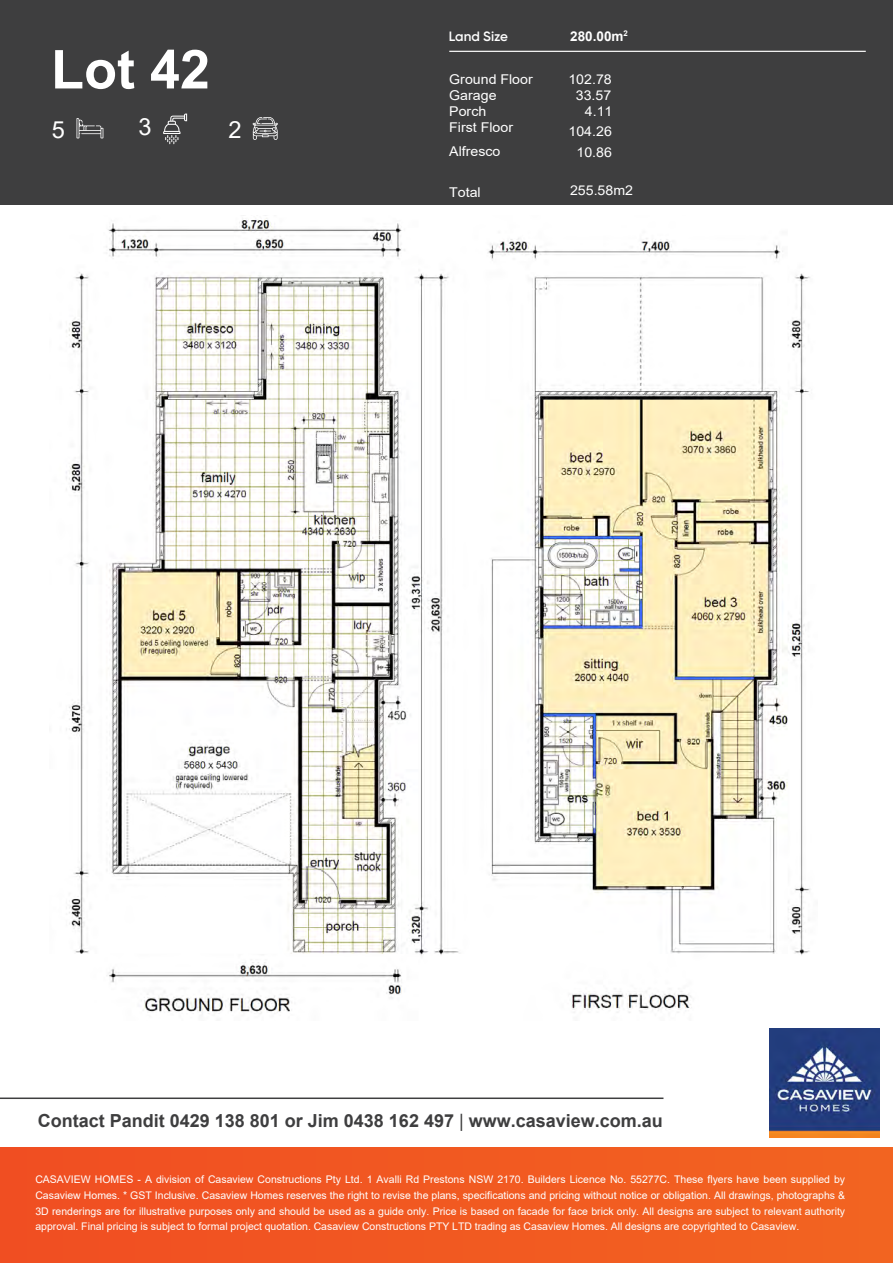
<style>
.page{position:relative;width:893px;height:1263px;background:#fff}
.page>*{position:absolute;margin:0;border:0;box-sizing:border-box;transform-origin:0 0}
.t1{font:700 54px "Arial";color:#fff}
.t2{font:23.55px "Arial";color:#fff}
.t3{font:700 18px "Arial";color:#3e3e3f}
.t4{font:13.5px "Arial";color:#fff;scale:1.05 1}
.t5{font:600 13.5px "Gilroy";color:#fff}
.t6{font:700 13.5px "Arial";color:#fff}
.t7{font:10.5px/15.8px "Arial";color:#fff;text-align:justify}
.s1{font-weight:400}
</style>
<div class="page">
<div style="left:0;top:1147px;width:893px;height:116px;background:#f15921"></div>
<div style="left:0;top:0;width:893px;height:204px;background:#3e3e3f"></div>
<svg style="left:163px;top:114px;width:24px;height:30px"></svg>
<svg style="left:253px;top:117px;width:25px;height:23px"></svg>
<svg style="left:77px;top:118px;width:26px;height:20px"></svg>
<hr style="left:449px;top:51px;width:417px;height:1px;background:#fff">
<hr style="left:0;top:1097px;width:663px;height:2px;background:#3e3e3f">
<img style="left:770px;top:1028px;width:109px;height:110px">
<img style="left:66px;top:218px;width:744px;height:796px">
<p class="t1" style="left:51px;top:31px;width:161px">Lot 42</p>
<p class="t2" style="left:52px;top:113px;width:15px">5</p>
<p class="t2" style="left:229px;top:113px;width:15px">2</p>
<p class="t2" style="left:138px;top:110px;width:15px">3</p>
<p class="t5" style="left:449px;top:28px;width:61px">Land Size</p>
<p class="t6" style="left:570px;top:27px;width:59px">280.00m<sup>2</sup></p>
<p class="t4" style="left:449px;top:70px;width:81px">Ground Floor</p>
<p class="t4" style="left:568px;top:70px;width:43px">102.78</p>
<p class="t4" style="left:449px;top:86px;width:47px">Garage</p>
<p class="t4" style="left:576px;top:86px;width:35px">33.57</p>
<p class="t4" style="left:449px;top:102px;width:37px">Porch</p>
<p class="t4" style="left:585px;top:102px;width:28px">4.11</p>
<p class="t4" style="left:449px;top:118px;width:62px">First Floor</p>
<p class="t4" style="left:576px;top:143px;width:35px">10.86</p>
<p class="t4" style="left:449px;top:183px;width:32px">Total</p>
<p class="t4" style="left:570px;top:181px;width:62px">255.58m2</p>
<p class="t4" style="left:568px;top:122px;width:43px">104.26</p>
<p class="t4" style="left:449px;top:142px;width:50px">Alfresco</p>
<p class="t3" style="left:38px;top:1108px;width:627px">Contact Pandit 0429 138 801 or Jim 0438 162 497 <span class="s1">|</span> www.casaview.com.au</p>
<p class="t7" style="left:35px;top:1171px;width:811px">CASAVIEW HOMES - A division of Casaview Constructions Pty Ltd. 1 Avalli Rd Prestons NSW 2170. Builders Licence No. 55277C. These flyers have been supplied by Casaview Homes. * GST Inclusive. Casaview Homes reserves the right to revise the plans, specifications and pricing without notice or obligation. All drawings, photographs &amp; 3D renderings are for illustrative purposes only and should be used as a guide only. Price is based on facade for face brick only. All designs are subject to relevant authority approval. Final pricing is subject to formal project quotation. Casaview Constructions PTY LTD trading as Casaview Homes. All designs are copyrighted to Casaview.</p>
</div>
